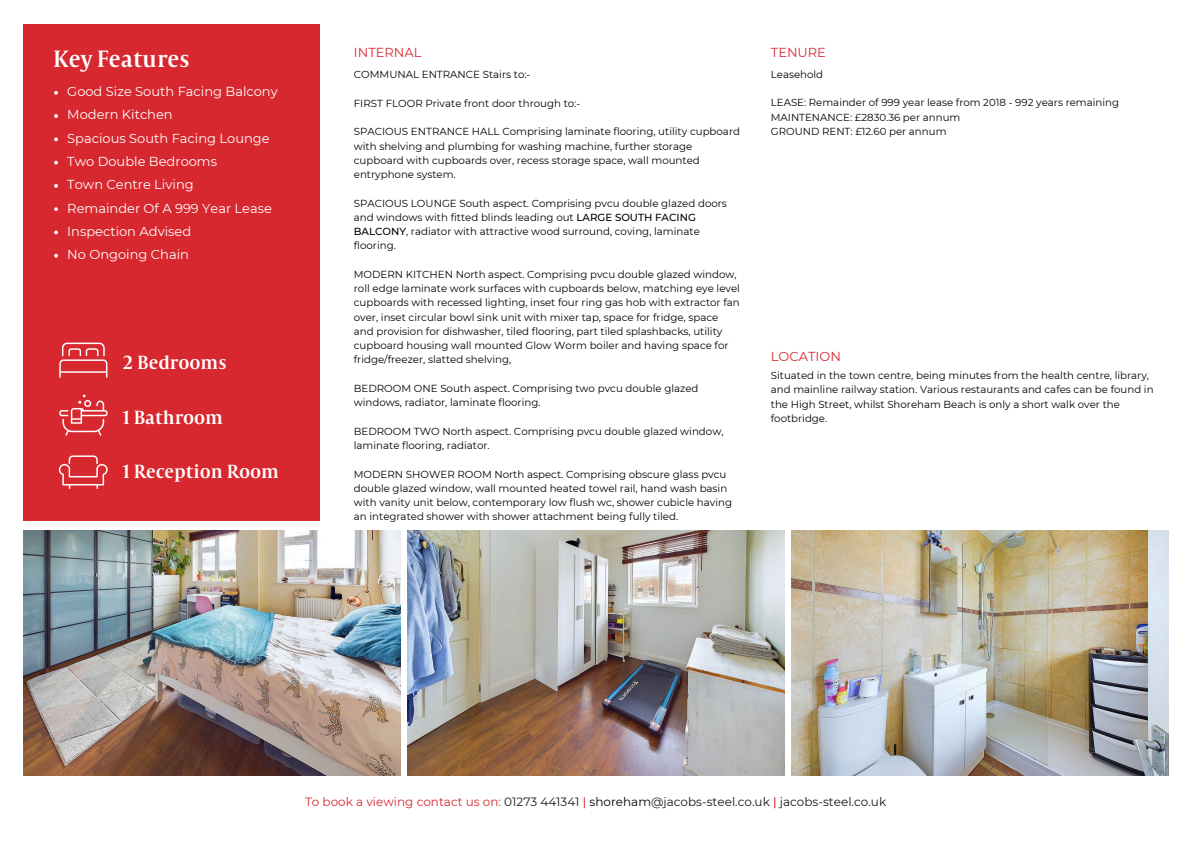
<style>
.page{position:relative;width:1191px;height:843px;background:#fff}
.page>*{position:absolute;margin:0;border:0;box-sizing:border-box;transform-origin:0 0}
.t1{font:26px "Capitolium Road";color:#fff}
.t2{font:21px "Capitolium Road";color:#fff}
.t3{font:13px "Montserrat";color:#fff}
.t4{font:13px "Montserrat";color:#d7282f}
.t5{font:12px "Montserrat";color:#191718}
.t6{font:10.2px/14.2px "Montserrat";color:#000}
.s1{font-weight:500}
.s2{color:#d7282f}
.s3{font-weight:500;color:#d7282f}
.s4{color:#000}
</style>
<div class="page">
<img style="left:23px;top:530px;width:377px;height:245px">
<img style="left:407px;top:530px;width:377px;height:245px">
<img style="left:791px;top:530px;width:377px;height:245px">
<div style="left:23px;top:25px;width:297px;height:496px;background:#d7282f"></div>
<img style="left:58px;top:455px;width:50px;height:34px">
<img style="left:59px;top:394px;width:49px;height:42px">
<img style="left:59px;top:342px;width:49px;height:36px">
<svg style="left:54px;top:91px;width:4px;height:4px"></svg>
<svg style="left:54px;top:114px;width:4px;height:4px"></svg>
<svg style="left:54px;top:137px;width:4px;height:4px"></svg>
<svg style="left:54px;top:161px;width:4px;height:3px"></svg>
<svg style="left:54px;top:184px;width:4px;height:4px"></svg>
<svg style="left:54px;top:207px;width:4px;height:4px"></svg>
<svg style="left:54px;top:230px;width:4px;height:4px"></svg>
<svg style="left:54px;top:254px;width:4px;height:3px"></svg>
<h2 class="t1" style="left:53px;top:50px;width:138px">Key Features</h2>
<p class="t3" style="left:67px;top:84px;width:212px">Good Size South Facing Balcony</p>
<p class="t3" style="left:67px;top:107px;width:107px">Modern Kitchen</p>
<p class="t3" style="left:67px;top:130px;width:204px">Spacious South Facing Lounge</p>
<p class="t3" style="left:67px;top:153px;width:151px">Two Double Bedrooms</p>
<p class="t3" style="left:67px;top:177px;width:128px">Town Centre Living</p>
<p class="t3" style="left:67px;top:200px;width:206px">Remainder Of A 999 Year Lease</p>
<p class="t3" style="left:67px;top:223px;width:125px">Inspection Advised</p>
<p class="t3" style="left:67px;top:246px;width:123px">No Ongoing Chain</p>
<h2 class="t2" style="left:123px;top:355px;width:105px">2 Bedrooms</h2>
<h2 class="t2" style="left:123px;top:410px;width:102px">1 Bathroom</h2>
<h3 class="t2" style="left:123px;top:464px;width:158px">1 Reception Room</h3>
<p class="t4" style="left:354px;top:45px;width:69px">INTERNAL</p>
<p class="t4" style="left:770px;top:45px;width:57px">TENURE</p>
<p class="t6" style="left:354px;top:67px;width:178px">COMMUNAL ENTRANCE Stairs to:-</p>
<p class="t6" style="left:354px;top:96px;width:228px">FIRST FLOOR Private front door through to:-</p>
<p class="t6" style="left:354px;top:124px;width:387px">SPACIOUS ENTRANCE HALL Comprising laminate flooring, utility cupboard with shelving and plumbing for washing machine, further storage cupboard with cupboards over, recess storage space, wall mounted entryphone system.</p>
<p class="t6" style="left:354px;top:196px;width:374px">SPACIOUS LOUNGE South aspect. Comprising pvcu double glazed doors and windows with fitted blinds leading out <span class="s1">LARGE SOUTH FACING BALCONY</span>, radiator with attractive wood surround, coving, laminate flooring.</p>
<p class="t6" style="left:354px;top:267px;width:387px">MODERN KITCHEN North aspect. Comprising pvcu double glazed window, roll edge laminate work surfaces with cupboards below, matching eye level cupboards with recessed lighting, inset four ring gas hob with extractor fan over, inset circular bowl sink unit with mixer tap, space for fridge, space and provision for dishwasher, tiled flooring, part tiled splashbacks, utility cupboard housing wall mounted Glow Worm boiler and having space for fridge/freezer, slatted shelving,</p>
<p class="t6" style="left:354px;top:381px;width:346px">BEDROOM ONE South aspect. Comprising two pvcu double glazed windows, radiator, laminate flooring.</p>
<h3 class="t6" style="left:354px;top:424px;width:371px">BEDROOM TWO North aspect. Comprising pvcu double glazed window, laminate flooring, radiator.</h3>
<p class="t6" style="left:354px;top:466px;width:380px">MODERN SHOWER ROOM North aspect. Comprising obscure glass pvcu double glazed window, wall mounted heated towel rail, hand wash basin with vanity unit below, contemporary low flush wc, shower cubicle having an integrated shower with shower attachment being fully tiled.</p>
<p class="t6" style="left:770px;top:67px;width:54px">Leasehold</p>
<p class="t6" style="left:770px;top:95px;width:349px">LEASE: Remainder of 999 year lease from 2018 - 992 years remaining</p>
<p class="t6" style="left:770px;top:110px;width:191px">MAINTENANCE: £2830.36 per annum</p>
<h3 class="t6" style="left:770px;top:124px;width:177px">GROUND RENT: £12.60 per annum</h3>
<h4 class="t4" style="left:770px;top:348px;width:72px">LOCATION</h4>
<p class="t6" style="left:770px;top:368px;width:384px">Situated in the town centre, being minutes from the health centre, library, and mainline railway station. Various restaurants and cafes can be found in the High Street, whilst Shoreham Beach is only a short walk over the footbridge.</p>
<p class="t5" style="left:305px;top:794px;width:582px"><span class="s2">To book a viewing contact us on:</span> 01273 441341 <span class="s3">|</span> <span class="s4">shoreham</span>@jacobs-steel.co.uk <span class="s3">|</span> jacobs-steel.co.uk</p>
</div>
